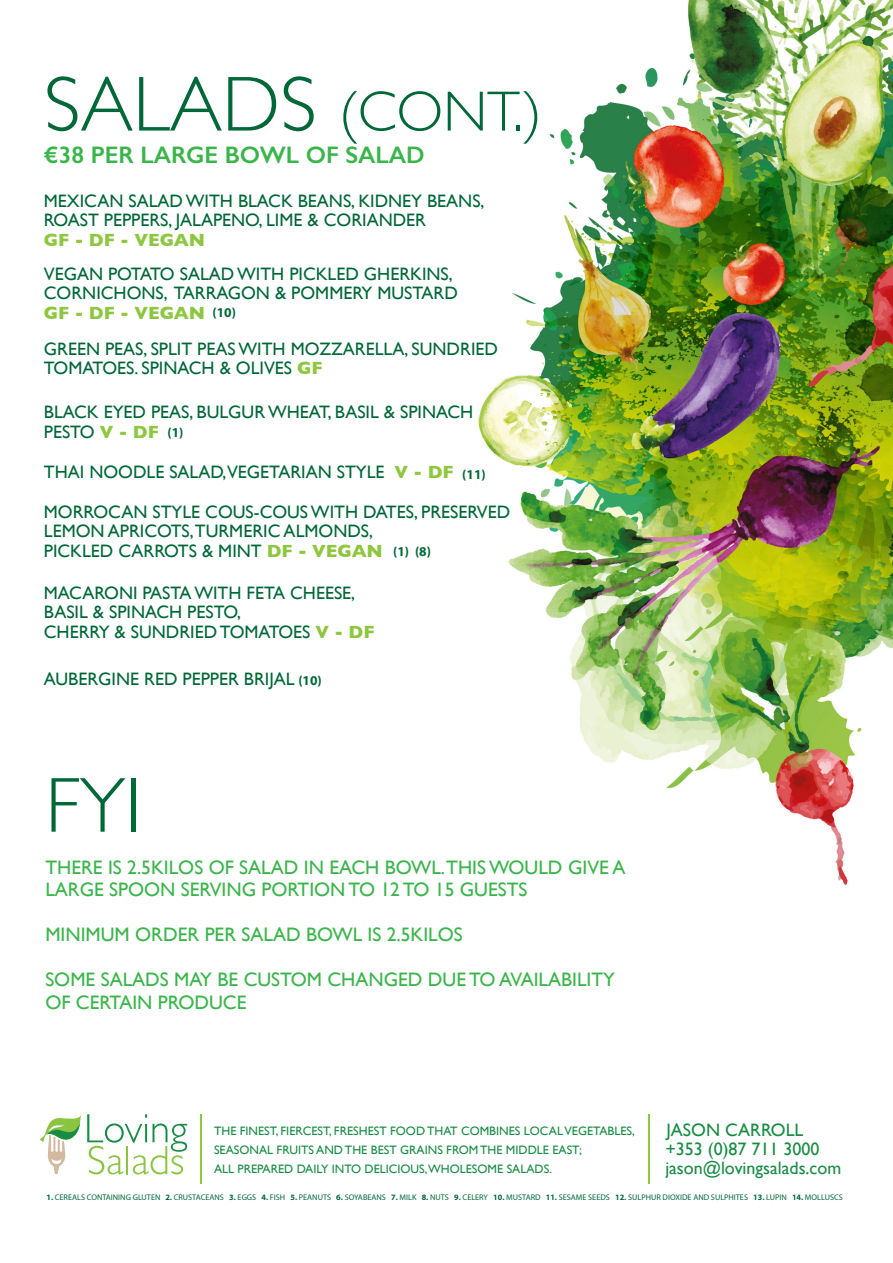
<style>
.page{position:relative;width:893px;height:1263px;background:#fff}
.page>*{position:absolute;margin:0;border:0;box-sizing:border-box;transform-origin:0 0}
.t1{font:300 78.45px "Gill Sans";color:#006838}
.t2{font:300 57px "Gill Sans";color:#006838}
.t3{font:600 24px "Gill Sans";color:#39b54a}
.t4{font:19.5px/22.5px "Gill Sans";color:#39b54a}
.t5{font:18px/19.5px "Gill Sans";color:#006838}
.t6{font:18px/38.5px "Gill Sans";color:#188c44}
.t7{font:700 18px "Gill Sans";color:#8dc63f}
.t8{font:700 13.5px "Myriad Pro";color:#006838}
.t9{font:12.15px/18.9px "Gill Sans";color:#188c44}
.t10{font:8.25px "Myriad Pro";color:#006838}
.s1{font-size:78.45px}
.s2{font-weight:700;color:#8dc63f}
.s3{font-weight:700}
</style>
<div class="page">
<img style="left:39px;top:0;width:854px;height:1184px">
<svg style="left:40px;top:1114px;width:41px;height:60px"></svg>
<svg style="left:87px;top:1114px;width:100px;height:60px"></svg>
<hr style="left:648px;top:1114px;width:2px;height:70px;background:#8dc63f">
<hr style="left:201px;top:1114px;width:1px;height:70px;background:#8dc63f">
<h2 class="t2" style="left:44px;top:67px;width:499px"><span class="s1">SALADS</span> (CONT.)</h2>
<h3 class="t3" style="left:44px;top:140px;width:382px">€38 PER LARGE BOWL OF SALAD</h3>
<p class="t5" style="left:44px;top:190px;width:442px">MEXICAN SALAD WITH BLACK BEANS, KIDNEY BEANS,<br>ROAST PEPPERS, JALAPENO, LIME &amp; CORIANDER</p>
<p class="t7" style="left:44px;top:229px;width:163px">GF - DF - VEGAN</p>
<p class="t5" style="left:44px;top:264px;width:415px">VEGAN POTATO SALAD WITH PICKLED GHERKINS,<br>CORNICHONS, TARRAGON &amp; POMMERY MUSTARD</p>
<p class="t7" style="left:44px;top:302px;width:163px">GF - DF - VEGAN</p>
<p class="t5" style="left:44px;top:339px;width:456px">GREEN PEAS, SPLIT PEAS WITH MOZZARELLA, SUNDRIED<br>TOMATOES. SPINACH &amp; OLIVES <span class="s2">GF</span></p>
<p class="t8" style="left:213px;top:304px;width:25px">(10)</p>
<p class="t5" style="left:44px;top:402px;width:431px">BLACK EYED PEAS, BULGUR WHEAT, BASIL &amp; SPINACH<br>PESTO <span class="s2">V - DF</span></p>
<p class="t5" style="left:44px;top:462px;width:411px">THAI NOODLE SALAD,VEGETARIAN STYLE <span class="s2">V - DF</span></p>
<p class="t8" style="left:168px;top:424px;width:17px">(1)</p>
<p class="t8" style="left:462px;top:466px;width:25px">(11)</p>
<p class="t5" style="left:44px;top:502px;width:468px">MORROCAN STYLE COUS-COUS WITH DATES, PRESERVED<br>LEMON APRICOTS,TURMERIC ALMONDS,<br>PICKLED CARROTS &amp; MINT <span class="s2">DF - VEGAN</span></p>
<p class="t5" style="left:44px;top:582px;width:332px">MACARONI PASTA WITH FETA CHEESE,<br>BASIL &amp; SPINACH PESTO,<br>CHERRY &amp; SUNDRIED TOMATOES <span class="s2">V - DF</span></p>
<p class="t8" style="left:393px;top:542px;width:39px">(1) (8)</p>
<p class="t5" style="left:44px;top:669px;width:252px">AUBERGINE RED PEPPER BRIJAL</p>
<p class="t8" style="left:298px;top:671px;width:25px">(10)</p>
<h1 class="t1" style="left:45px;top:744px;width:98px">FYI</h1>
<p class="t4" style="left:45px;top:856px;width:581px">THERE IS 2.5KILOS OF SALAD IN EACH BOWL.THIS WOULD GIVE A<br>LARGE SPOON SERVING PORTION TO 12 TO 15 GUESTS</p>
<p class="t4" style="left:45px;top:923px;width:419px">MINIMUM ORDER PER SALAD BOWL IS 2.5KILOS</p>
<p class="t4" style="left:45px;top:968px;width:571px">SOME SALADS MAY BE CUSTOM CHANGED DUE TO AVAILABILITY<br>OF CERTAIN PRODUCE</p>
<p class="t6" style="left:665px;top:1110px;width:177px">JASON CARROLL jason@lovingsalads.com</p>
<p class="t9" style="left:214px;top:1121px;width:422px">THE FINEST, FIERCEST, FRESHEST FOOD THAT COMBINES LOCAL VEGETABLES,<br>SEASONAL FRUITS AND THE BEST GRAINS FROM THE MIDDLE EAST;<br>ALL PREPARED DAILY INTO DELICIOUS,WHOLESOME SALADS.</p>
<p class="t6" style="left:665px;top:1130px;width:156px">+353 (0)87 711 3000</p>
<p class="t10" style="left:46px;top:1192px;width:798px"><span class="s3">1.</span> CEREALS CONTAINING GLUTEN <span class="s3">2.</span> CRUSTACEANS <span class="s3">3.</span> EGGS <span class="s3">4.</span> FISH <span class="s3">5.</span> PEANUTS <span class="s3">6.</span> SOYABEANS <span class="s3">7.</span> MILK <span class="s3">8.</span> NUTS <span class="s3">9.</span> CELERY <span class="s3">10.</span> MUSTARD <span class="s3">11.</span> SESAME SEEDS <span class="s3">12.</span> SULPHUR DIOXIDE AND SULPHITES <span class="s3">13.</span> LUPIN <span class="s3">14.</span> MOLLUSCS</p>
</div>
